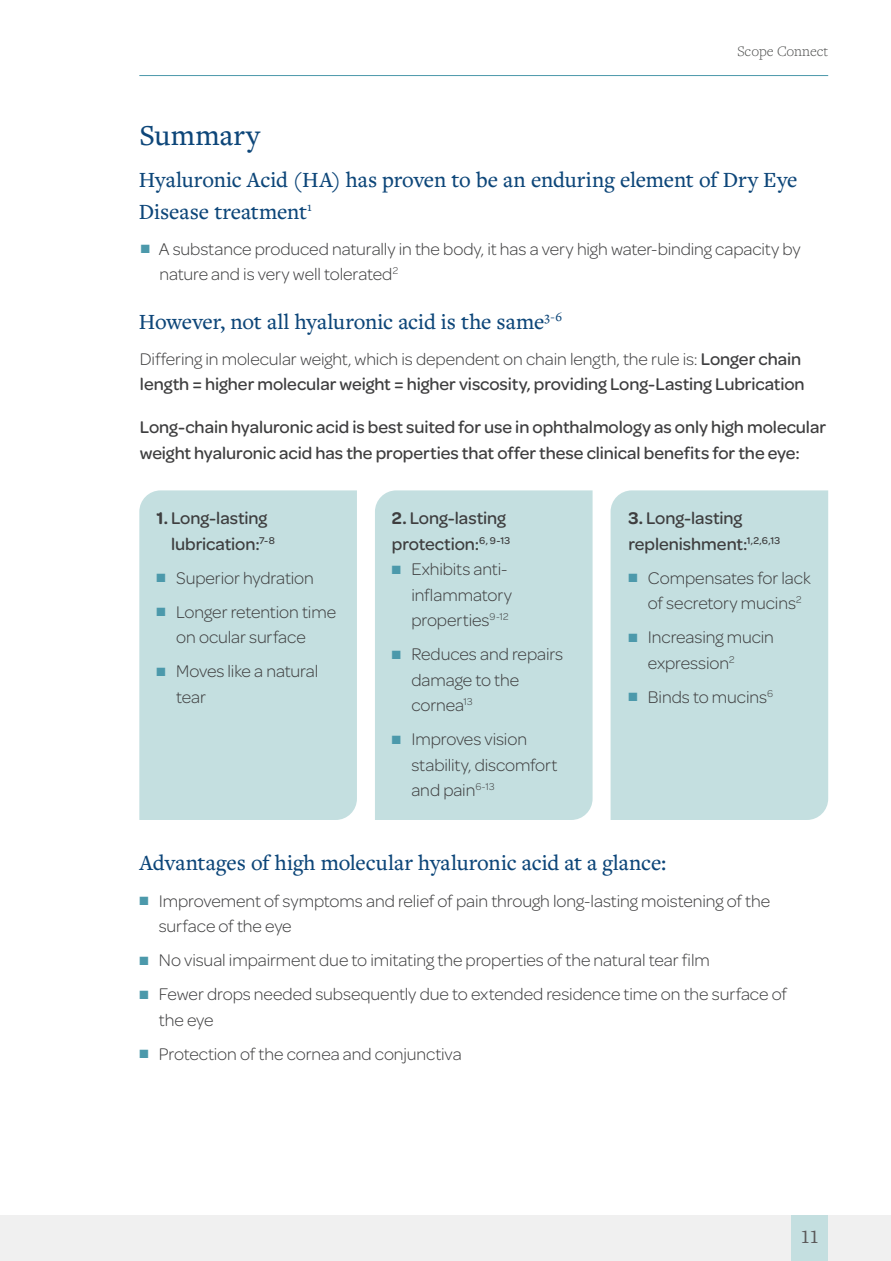
<style>
.page{position:relative;width:891px;height:1261px;background:#fff}
.page>*{position:absolute;margin:0;border:0;box-sizing:border-box;transform-origin:0 0}
.t1{font:500 30px "Freight Text Pro";letter-spacing:.01em;color:#0d4679}
.t2{font:500 22.5px/31.5px "Freight Text Pro";letter-spacing:-.005em;color:#0d4679}
.t3{font:500 19.5px "Freight Text Pro";color:#5a5959}
.t4{font:300 18px/25.5px "Omnes";letter-spacing:-.005em;color:#3e3e3f}
.t5{font:500 18px/25.5px "Omnes";letter-spacing:-.005em;color:#3e3e3f}
.t6{font:300 15px "Freight Text Pro";color:#4d4e4d}
.s1{color:#4c99ab}
.s2{font-weight:300}
.s3{font-weight:600}
</style>
<div class="page">
<hr style="left:139px;top:75px;width:689px;height:1px;background:#4c99ab">
<div style="left:0;top:1215px;width:891px;height:46px;background:#f0f0f0"></div>
<div style="left:791px;top:1215px;width:37px;height:46px;background:#c4dfe0"></div>
<div style="left:139px;top:490px;width:218px;height:330px;background:#c4dfe0"></div>
<div style="left:375px;top:490px;width:218px;height:330px;background:#c4dfe0"></div>
<div style="left:611px;top:490px;width:217px;height:330px;background:#c4dfe0"></div>
<p class="t6" style="left:737px;top:41px;width:92px">Scope Connect</p>
<h1 class="t1" style="left:139px;top:116px;width:122px">Summary</h1>
<p class="t2" style="left:139px;top:163px;width:660px">Hyaluronic Acid (HA) has proven to be an enduring element of Dry Eye<br>Disease treatment<sup>1</sup></p>
<p class="t4" style="left:159px;top:235px;width:643px;text-indent:-19px"><span class="s1">■</span> A substance produced naturally in the body, it has a very high water-binding capacity by nature and is very well tolerated<sup>2</sup></p>
<p class="t2" style="left:139px;top:305px;width:425px">However, not all hyaluronic acid is the same<sup>3-6</sup></p>
<p class="t5" style="left:140px;top:345px;width:666px"><span class="s2">Differing in molecular weight, which is dependent on chain length, the rule is:</span> Longer chain length = higher molecular weight = higher viscosity, providing Long-Lasting Lubrication</p>
<p class="t5" style="left:140px;top:413px;width:688px">Long-chain hyaluronic acid is best suited for use in ophthalmology as only high molecular weight hyaluronic acid has the properties that offer these clinical benefits for the eye:</p>
<p class="t5" style="left:171px;top:504px;width:105px;text-indent:-14px"><span class="s3">1.</span> Long-lasting lubrication:<sup>7-8</sup></p>
<p class="t4" style="left:157px;top:564px;width:159px"><span class="s1">■</span> Superior hydration</p>
<p class="t4" style="left:176px;top:598px;width:162px;text-indent:-20px"><span class="s1">■</span> Longer retention time on ocular surface</p>
<p class="t4" style="left:176px;top:658px;width:144px;text-indent:-20px"><span class="s1">■</span> Moves like a natural tear</p>
<p class="t5" style="left:392px;top:504px;width:120px"><span class="s3">2.</span> Long-lasting protection:<sup>6,</sup> <sup>9-13</sup></p>
<p class="t4" style="left:411px;top:555px;width:102px;text-indent:-20px"><span class="s1">■</span> Exhibits anti&shy;inflammatory properties<sup>9-12</sup></p>
<p class="t4" style="left:411px;top:640px;width:153px;text-indent:-20px"><span class="s1">■</span> Reduces and repairs damage to the cornea<sup>13</sup></p>
<p class="t4" style="left:411px;top:726px;width:148px;text-indent:-20px"><span class="s1">■</span> Improves vision stability, discomfort and pain<sup>6-13</sup></p>
<p class="t5" style="left:628px;top:504px;width:153px"><span class="s3">3.</span> Long-lasting replenishment:<sup>1,2,6,13</sup></p>
<p class="t4" style="left:628px;top:564px;width:184px;text-align:center"><span class="s1">■</span> Compensates for lack of secretory mucins<sup>2</sup></p>
<p class="t4" style="left:648px;top:624px;width:128px;text-indent:-20px"><span class="s1">■</span> Increasing mucin expression<sup>2</sup></p>
<p class="t4" style="left:628px;top:683px;width:146px"><span class="s1">■</span> Binds to mucins<sup>6</sup></p>
<p class="t2" style="left:139px;top:847px;width:529px">Advantages of high molecular hyaluronic acid at a glance:</p>
<p class="t4" style="left:159px;top:887px;width:613px;text-indent:-20px"><span class="s1">■</span> Improvement of symptoms and relief of pain through long-lasting moistening of the surface of the eye</p>
<p class="t4" style="left:139px;top:946px;width:572px"><span class="s1">■</span> No visual impairment due to imitating the properties of the natural tear film</p>
<p class="t4" style="left:159px;top:980px;width:630px;text-indent:-20px"><span class="s1">■</span> Fewer drops needed subsequently due to extended residence time on the surface of the eye</p>
<p class="t4" style="left:139px;top:1040px;width:324px"><span class="s1">■</span> Protection of the cornea and conjunctiva</p>
<p class="t3" style="left:800px;top:1224px;width:20px">11</p>
</div>
